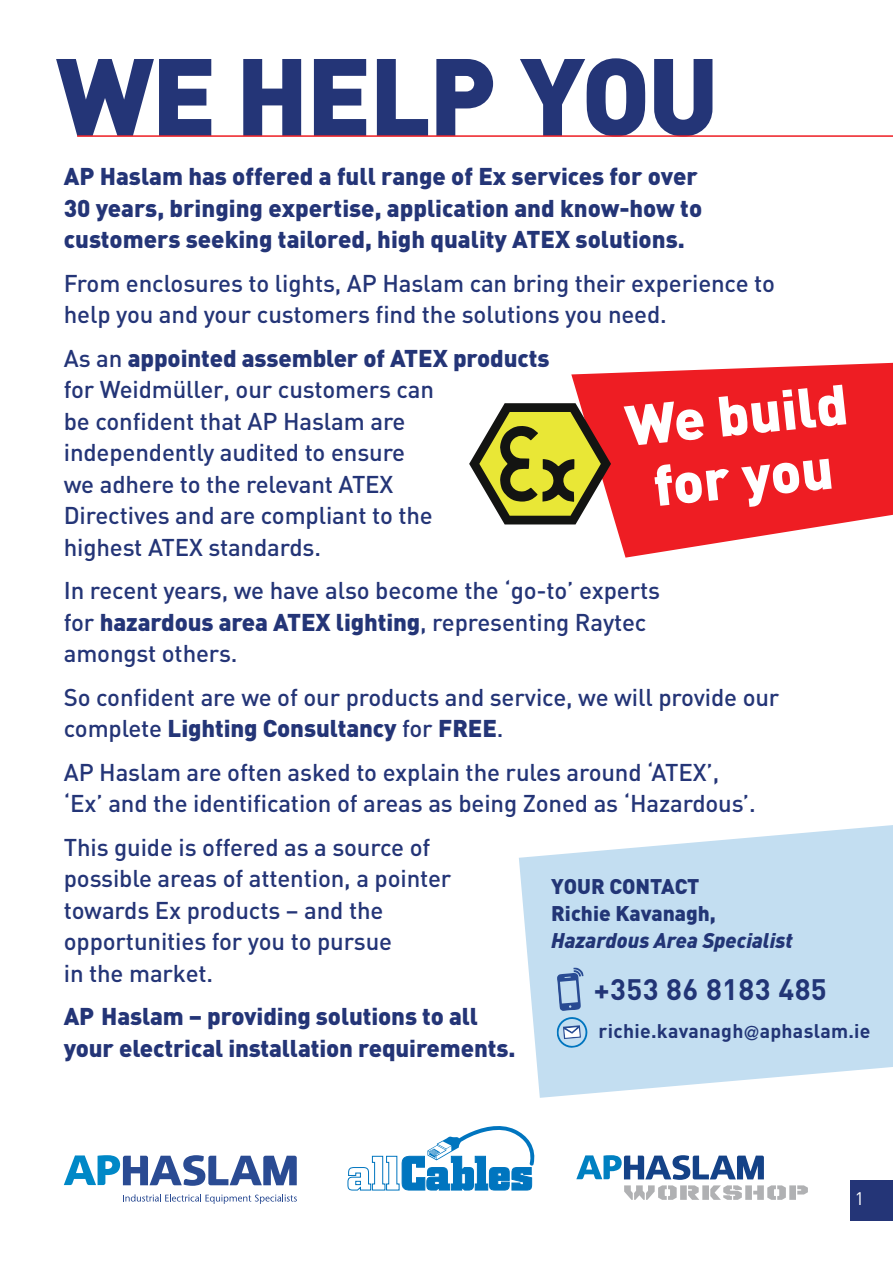
<style>
.page{position:relative;width:893px;height:1263px;background:#fff}
.page>*{position:absolute;margin:0;border:0;box-sizing:border-box;transform-origin:0 0}
.t1{font:900 108px "DIN";letter-spacing:-.025em;color:#243577}
.t2{font:900 55.95px/62.4px "DIN";color:#fff;text-align:center}
.t3{font:700 29.25px "DIN";letter-spacing:.015em;color:#223576}
.t4{font:500 24px/31.5px "DIN";letter-spacing:-.005em;color:#243577}
.t5{font:900 24px/31.5px "DIN";color:#243577}
.t6{font:900 21px/27px "DIN";color:#223576}
.t7{font:italic 900 21px "DIN";color:#223576}
.t8{font:700 19.5px "DIN";letter-spacing:.015em;color:#223576}
.t9{font:18px "DIN";color:#fff}
.s1{font-weight:900}
.s2{font-family:"Helvetica Neue";font-weight:500}
</style>
<div class="page">
<div style="left:850px;top:1180px;width:43px;height:40px;background:#243577"></div>
<svg style="left:576px;top:1155px;width:232px;height:45px"></svg>
<svg style="left:123px;top:1194px;width:174px;height:10px"></svg>
<svg style="left:64px;top:1155px;width:233px;height:31px"></svg>
<svg style="left:347px;top:1126px;width:187px;height:64px"></svg>
<svg style="left:571px;top:362px;width:322px;height:196px;fill:#ee1d23"></svg>
<svg style="left:469px;top:403px;width:142px;height:121px"></svg>
<hr style="left:77px;top:135px;width:816px;height:2px;background:#ee1d23">
<svg style="left:519px;top:825px;width:374px;height:273px;background:#cbe2f2"></svg>
<svg style="left:555px;top:967px;width:35px;height:82px;background:#9cbddc"></svg>
<h1 class="t1" style="left:56px;top:35px;width:664px">WE HELP YOU</h1>
<p class="t5" style="left:64px;top:161px;width:640px">AP Haslam has offered a full range of Ex services for over<br>30 years, bringing expertise, application and know-how to customers seeking tailored, high quality ATEX solutions.</p>
<p class="t4" style="left:64px;top:268px;width:713px">From enclosures to lights, AP Haslam can bring their experience to help you and your customers find the solutions you need.</p>
<p class="t4" style="left:64px;top:343px;width:487px">As an <span class="s1">appointed assembler of ATEX products </span>for Weidmüller, our customers can<br>be confident that AP Haslam are independently audited to ensure<br>we adhere to the relevant ATEX<br>Directives and are compliant to the<br>highest ATEX standards.</p>
<p class="t4" style="left:64px;top:575px;width:598px">In recent years, we have also become the ‘go-to’ experts for <span class="s1">hazardous area ATEX lighting</span>, representing Raytec amongst others.</p>
<p class="t4" style="left:64px;top:682px;width:717px">So confident are we of our products and service, we will provide our complete <span class="s1">Lighting Consultancy</span> for <span class="s1">FREE</span>.</p>
<p class="t4" style="left:64px;top:757px;width:693px">AP Haslam are often asked to explain the rules around ‘ATEX’, ‘Ex’ and the identification of areas as being Zoned as ‘Hazardous’.</p>
<p class="t4" style="left:64px;top:832px;width:389px">This guide is offered as a source of possible areas of attention, a pointer towards Ex products – and the opportunities for you to pursue<br>in the market.</p>
<p class="t5" style="left:64px;top:1001px;width:453px">AP Haslam – providing solutions to all your electrical installation requirements.</p>
<h2 class="t2" style="left:623px;top:396px;width:225px;rotate:-6deg">We build for you</h2>
<p class="t6" style="left:551px;top:873px;width:166px">YOUR CONTACT<br>Richie Kavanagh,</p>
<p class="t7" style="left:551px;top:928px;width:243px">Hazardous Area Specialist</p>
<p class="t3" style="left:594px;top:973px;width:234px">+353 86 8183 485</p>
<p class="t8" style="left:599px;top:1020px;width:273px">richie.kavanagh<span class="s2">@</span>aphaslam.ie</p>
<p class="t9" style="left:855px;top:1188px;width:11px">1</p>
</div>
